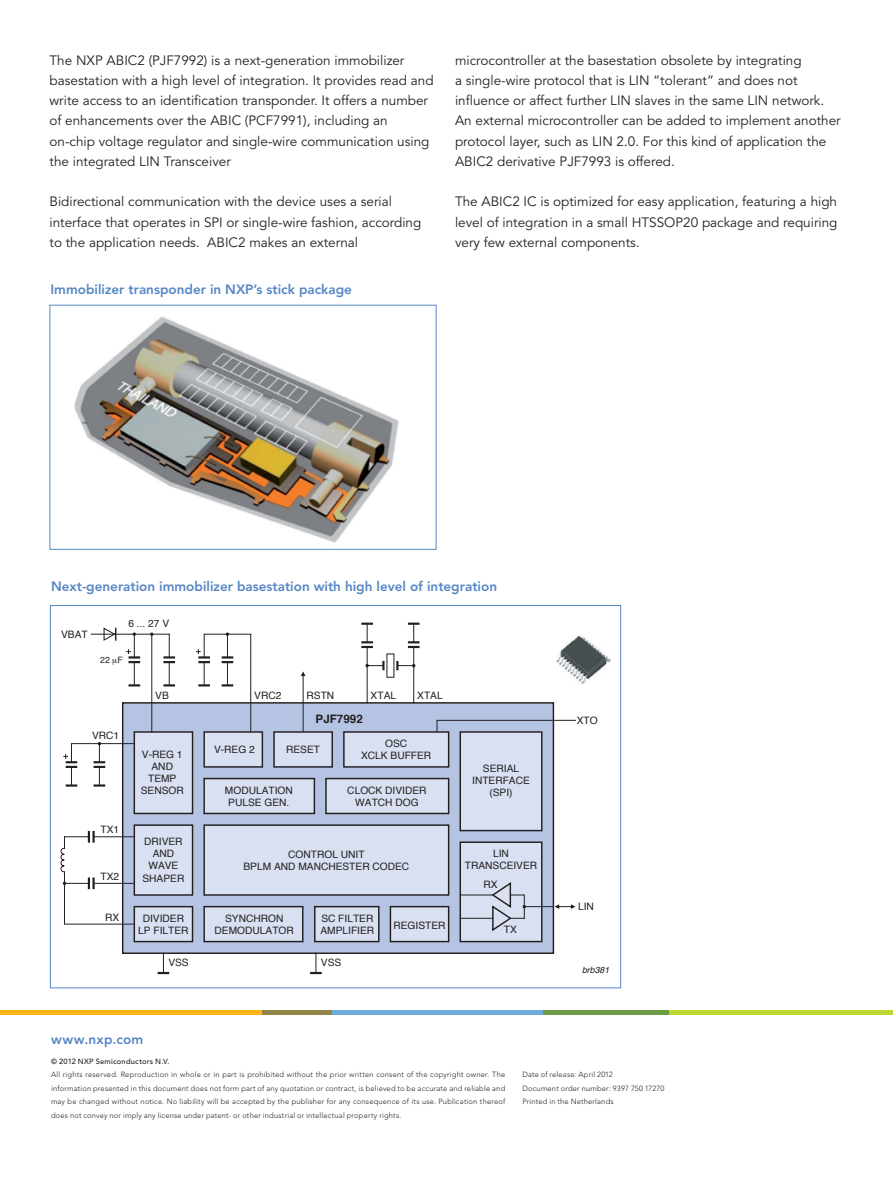
<style>
.page{position:relative;width:893px;height:1191px;background:#fff}
.page>*{position:absolute;margin:0;border:0;box-sizing:border-box;transform-origin:0 0}
.Body_text_Indent{font:13.5px/20.2px "Avenir LT Std";color:#231f20}
.Body_text_Indent-2{font:800 13.5px "Avenir LT Std";color:#5786c5}
.www_nxp_com{font:800 13.5px "Avenir LT Std";letter-spacing:.025em;color:#5786c5}
.t1{font:700 11.7px "Helvetica";color:#231f20}
.t2{font:10.2px/12.1px "Helvetica";color:#231f20;text-align:center}
.t3{font:italic 8.7px "Helvetica";color:#231f20}
.t4{font:8.7px "Helvetica";color:#231f20}
.disclaimer_tekst{font:300 7.5px/13.5px "Avenir LT Std";letter-spacing:.025em;color:#231f20;text-align:justify}
.disclaimer_heading{font:500 7.5px "Avenir LT Std";letter-spacing:.03em;color:#231f20}
</style>
<div class="page">
<hr style="left:332px;top:1010px;width:212px;height:4px;background:#6cacdd">
<hr style="left:0;top:1010px;width:262px;height:4px;background:#fbb316">
<hr style="left:262px;top:1010px;width:70px;height:4px;background:#928547">
<hr style="left:669px;top:1010px;width:224px;height:4px;background:#bed630">
<hr style="left:544px;top:1010px;width:125px;height:4px;background:#6c9b46">
<div style="left:123px;top:703px;width:430px;height:250px;background:#b6c4e4"></div>
<div style="left:460px;top:732px;width:82px;height:98px;background:#d8e0f1"></div>
<div style="left:460px;top:731px;width:82px;height:100px;border:1px solid #231f20"></div>
<div style="left:460px;top:842px;width:82px;height:99px;background:#d8e0f1"></div>
<div style="left:460px;top:841px;width:82px;height:101px;border:1px solid #231f20"></div>
<svg style="left:158px;top:953px;width:11px;height:21px"></svg>
<svg style="left:310px;top:953px;width:12px;height:21px"></svg>
<svg style="left:301px;top:671px;width:4px;height:5px"></svg>
<hr style="left:303px;top:674px;width:1px;height:58px;background:#231f20">
<svg style="left:103px;top:627px;width:14px;height:14px"></svg>
<hr style="left:460px;top:918px;width:33px;height:1px;background:#231f20">
<hr style="left:460px;top:894px;width:33px;height:1px;background:#231f20">
<svg style="left:63px;top:742px;width:71px;height:44px"></svg>
<svg style="left:163px;top:634px;width:12px;height:52px"></svg>
<svg style="left:126px;top:632px;width:14px;height:54px"></svg>
<hr style="left:367px;top:647px;width:1px;height:56px;background:#231f20">
<svg style="left:361px;top:622px;width:12px;height:26px"></svg>
<hr style="left:413px;top:647px;width:1px;height:56px;background:#231f20">
<svg style="left:408px;top:622px;width:12px;height:26px"></svg>
<svg style="left:196px;top:632px;width:55px;height:99px"></svg>
<svg style="left:365px;top:661px;width:20px;height:9px"></svg>
<svg style="left:396px;top:661px;width:19px;height:9px"></svg>
<svg style="left:490px;top:880px;width:85px;height:52px"></svg>
<div style="left:134px;top:732px;width:59px;height:81px;background:#d8e0f1"></div>
<div style="left:134px;top:731px;width:59px;height:83px;border:1px solid #231f20"></div>
<svg style="left:61px;top:831px;width:74px;height:93px"></svg>
<svg style="left:436px;top:719px;width:140px;height:13px"></svg>
<div style="left:204px;top:732px;width:58px;height:35px;background:#d8e0f1"></div>
<div style="left:203px;top:731px;width:60px;height:36px;border:1px solid #231f20"></div>
<div style="left:274px;top:732px;width:58px;height:35px;background:#d8e0f1"></div>
<div style="left:273px;top:731px;width:60px;height:36px;border:1px solid #231f20"></div>
<div style="left:204px;top:778px;width:110px;height:35px;background:#d8e0f1"></div>
<div style="left:203px;top:778px;width:112px;height:36px;border:1px solid #231f20"></div>
<div style="left:204px;top:906px;width:99px;height:35px;background:#d8e0f1"></div>
<div style="left:203px;top:906px;width:100px;height:36px;border:1px solid #231f20"></div>
<div style="left:315px;top:906px;width:64px;height:35px;background:#d8e0f1"></div>
<div style="left:314px;top:906px;width:65px;height:36px;border:1px solid #231f20"></div>
<div style="left:390px;top:906px;width:59px;height:35px;background:#d8e0f1"></div>
<div style="left:390px;top:906px;width:59px;height:36px;border:1px solid #231f20"></div>
<div style="left:204px;top:825px;width:245px;height:70px;background:#d8e0f1"></div>
<div style="left:203px;top:824px;width:246px;height:71px;border:1px solid #231f20"></div>
<div style="left:326px;top:778px;width:123px;height:35px;background:#d8e0f1"></div>
<div style="left:325px;top:778px;width:124px;height:36px;border:1px solid #231f20"></div>
<div style="left:344px;top:732px;width:105px;height:35px;background:#d8e0f1"></div>
<div style="left:343px;top:731px;width:106px;height:36px;border:1px solid #231f20"></div>
<div style="left:134px;top:825px;width:59px;height:70px;background:#d8e0f1"></div>
<div style="left:134px;top:824px;width:59px;height:71px;border:1px solid #231f20"></div>
<div style="left:134px;top:906px;width:59px;height:35px;background:#d8e0f1"></div>
<div style="left:134px;top:906px;width:59px;height:36px;border:1px solid #231f20"></div>
<img style="left:556px;top:636px;width:54px;height:48px">
<hr style="left:91px;top:634px;width:78px;height:1px;background:#231f20">
<hr style="left:151px;top:634px;width:1px;height:98px;background:#231f20">
<img style="left:74px;top:316px;width:325px;height:227px">
<div style="left:50px;top:305px;width:386px;height:245px;border:1px solid #5786c5"></div>
<p class="Body_text_Indent" style="left:50px;top:50px;width:386px">The NXP ABIC2 (PJF7992) is a next-generation immobilizer basestation with a high level of integration. It provides read and write access to an identification transponder. It offers a number of enhancements over the ABIC (PCF7991), including an on-chip voltage regulator and single-wire communication using the integrated LIN Transceiver</p>
<p class="Body_text_Indent" style="left:50px;top:192px;width:373px">Bidirectional communication with the device uses a serial interface that operates in SPI or single-wire fashion, according to the application needs. ABIC2 makes an external</p>
<p class="Body_text_Indent-2" style="left:51px;top:281px;width:303px">Immobilizer transponder in NXP’s stick package</p>
<p class="Body_text_Indent" style="left:455px;top:50px;width:387px">microcontroller at the basestation obsolete by integrating<br>a single-wire protocol that is LIN “tolerant” and does not influence or affect further LIN slaves in the same LIN network.<br>An external microcontroller can be added to implement another protocol layer, such as LIN 2.0. For this kind of application the ABIC2 derivative PJF7993 is offered.</p>
<p class="Body_text_Indent" style="left:455px;top:192px;width:384px;text-align:justify">The ABIC2 IC is optimized for easy application, featuring a high level of integration in a small HTSSOP20 package and requiring very few external components.</p>
<p class="Body_text_Indent-2" style="left:51px;top:578px;width:448px">Next-generation immobilizer basestation with high level of integration</p>
<p class="t2" style="left:61px;top:628px;width:28px">VBAT</p>
<p class="t2" style="left:128px;top:618px;width:42px">6 ... 27 V</p>
<p class="t4" style="left:100px;top:653px;width:24px">22 F</p>
<p class="t2" style="left:155px;top:690px;width:15px">VB</p>
<p class="t2" style="left:254px;top:690px;width:29px">VRC2</p>
<p class="t2" style="left:307px;top:690px;width:29px">RSTN</p>
<p class="t2" style="left:371px;top:690px;width:27px">XTAL</p>
<p class="t2" style="left:417px;top:690px;width:27px">XTAL</p>
<p class="t1" style="left:316px;top:709px;width:49px">PJF7992</p>
<p class="t2" style="left:92px;top:729px;width:29px">VRC1</p>
<p class="t2" style="left:101px;top:824px;width:20px">TX1</p>
<p class="t2" style="left:101px;top:870px;width:20px">TX2</p>
<p class="t2" style="left:105px;top:911px;width:16px">RX</p>
<p class="t2" style="left:141px;top:748px;width:45px">V-REG 1<br>AND<br>TEMP<br>SENSOR</p>
<p class="t2" style="left:142px;top:835px;width:43px">DRIVER<br>AND<br>WAVE<br>SHAPER</p>
<p class="t2" style="left:138px;top:912px;width:52px">DIVIDER<br>LP FILTER</p>
<p class="t2" style="left:214px;top:743px;width:42px">V-REG 2</p>
<p class="t2" style="left:286px;top:743px;width:35px">RESET</p>
<p class="t2" style="left:225px;top:784px;width:69px">MODULATION<br>PULSE GEN.</p>
<p class="t2" style="left:361px;top:737px;width:72px">OSC<br>XCLK BUFFER</p>
<p class="t2" style="left:347px;top:784px;width:81px">CLOCK DIVIDER<br>WATCH DOG</p>
<p class="t2" style="left:243px;top:848px;width:167px">CONTROL UNIT<br>BPLM AND MANCHESTER CODEC</p>
<p class="t2" style="left:215px;top:912px;width:81px">SYNCHRON<br>DEMODULATOR</p>
<p class="t2" style="left:320px;top:912px;width:55px;text-align:left">SC FILTER<br>AMPLIFIER</p>
<p class="t2" style="left:393px;top:919px;width:54px">REGISTER</p>
<p class="t2" style="left:168px;top:956px;width:22px">VSS</p>
<p class="t2" style="left:321px;top:956px;width:22px">VSS</p>
<p class="t2" style="left:472px;top:762px;width:59px">SERIAL<br>INTERFACE (SPI)</p>
<p class="t2" style="left:465px;top:847px;width:74px">LIN<br>TRANSCEIVER</p>
<p class="t2" style="left:483px;top:878px;width:16px">RX</p>
<p class="t2" style="left:504px;top:924px;width:15px">TX</p>
<p class="t2" style="left:577px;top:714px;width:22px">XTO</p>
<p class="t2" style="left:578px;top:900px;width:17px">LIN</p>
<p class="t3" style="left:582px;top:963px;width:29px">brb381</p>
<p class="www_nxp_com" style="left:51px;top:1031px;width:94px">www.nxp.com</p>
<p class="disclaimer_heading" style="left:51px;top:1057px;width:120px">© 2012 NXP Semiconductors N.V.</p>
<p class="disclaimer_tekst" style="left:51px;top:1068px;width:456px">All rights reserved. Reproduction in whole or in part is prohibited without the prior written consent of the copyright owner. The information presented in this document does not form part of any quotation or contract, is believed to be accurate and reliable and may be changed without notice. No liability will be accepted by the publisher for any consequence of its use. Publication thereof does not convey nor imply any license under patent- or other industrial or intellectual property rights.</p>
<p class="disclaimer_tekst" style="left:522px;top:1068px;width:92px">Date of release: April 2012</p>
<p class="disclaimer_tekst" style="left:522px;top:1081px;width:143px">Document order number: 9397 750 17270</p>
<p class="disclaimer_tekst" style="left:522px;top:1095px;width:93px">Printed in the Netherlands</p>
</div>
